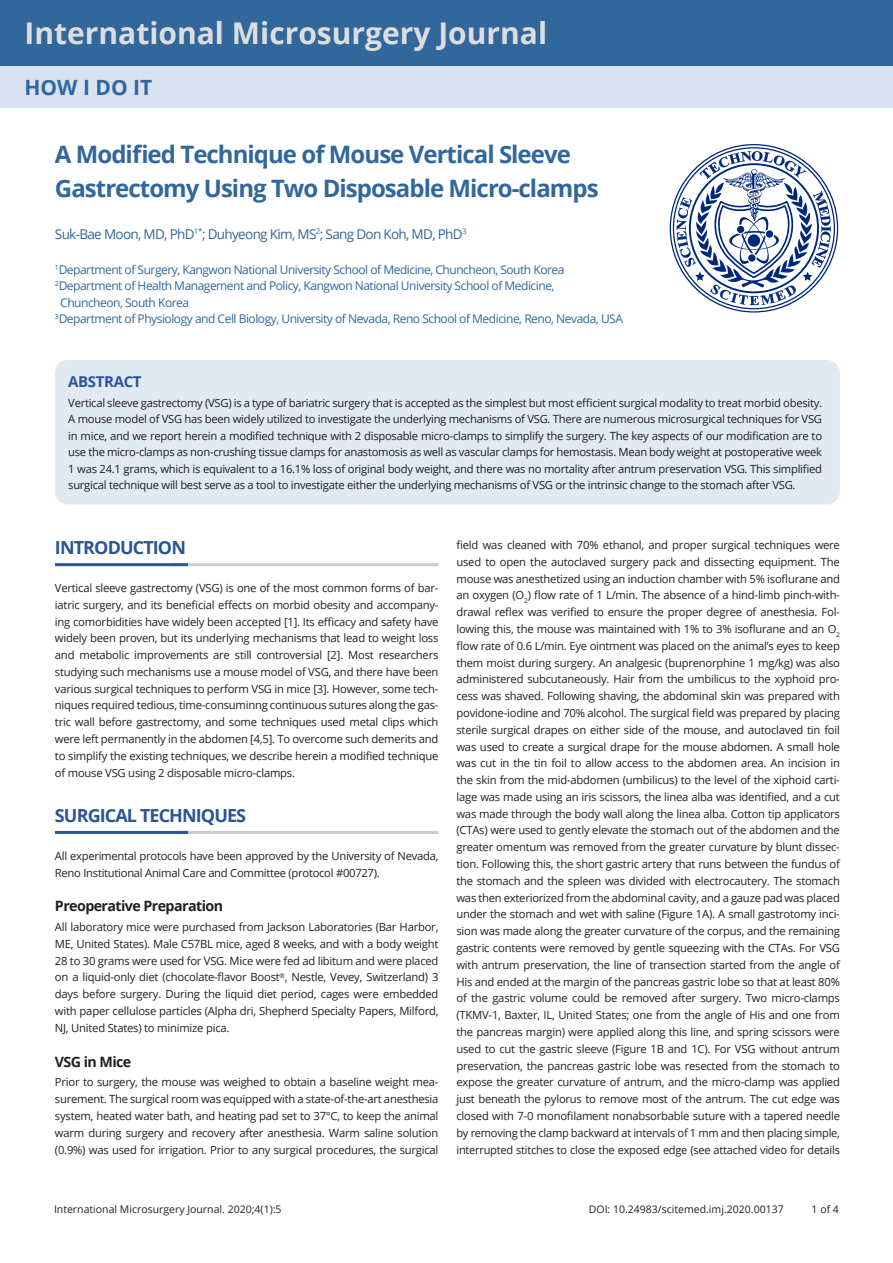
<style>
.page{position:relative;width:893px;height:1263px;background:#fff}
.page>*{position:absolute;margin:0;border:0;box-sizing:border-box;transform-origin:0 0}
.t1{font:700 30px "Open Sans";color:#dcdddf}
.t2{font:700 24px/34.5px "Open Sans";letter-spacing:-.04em;color:#31679b}
.t3{font:700 21px "Open Sans";color:#31679b}
.Level_1{font:700 18px "Open Sans";letter-spacing:-.05em;color:#2a5597}
.t4{font:700 15px "Open Sans";letter-spacing:-.025em;color:#2a5597}
.Level_2{font:700 14.25px "Open Sans";letter-spacing:-.04em;color:#231f20}
.t5{font:13.5px "Open Sans";letter-spacing:-.05em;color:#31679b}
.t6{font:12px "Open Sans";letter-spacing:-.04em;color:#31679b}
.Text_Head{font:11.25px/16.8px "Open Sans";letter-spacing:-.02em;color:#231f20;text-align:justify}
.Para{font:10.5px "Open Sans";color:#231f20}
</style>
<div class="page">
<div style="left:55px;top:360px;width:785px;height:144px;background:#e1e9f3;border-radius:13px"></div>
<hr style="left:173px;top:563px;width:265px;height:3px;background:#cacbcc">
<hr style="left:55px;top:563px;width:133px;height:3px;background:#2a5597">
<hr style="left:173px;top:831px;width:265px;height:3px;background:#cacbcc">
<hr style="left:55px;top:831px;width:133px;height:3px;background:#2a5597">
<div style="left:0;top:0;width:893px;height:67px;background:#31679b"></div>
<div style="left:0;top:67px;width:893px;height:41px;background:#d9e2f0"></div>
<svg style="left:670px;top:144px;width:168px;height:169px"></svg>
<div style="left:766px;top:230px;width:7px;height:8px;background:#002878;border-radius:50%"></div>
<div style="left:748px;top:254px;width:7px;height:8px;background:#002878;border-radius:50%"></div>
<div style="left:737px;top:226px;width:7px;height:7px;background:#002878;border-radius:50%"></div>
<div style="left:748px;top:234px;width:12px;height:13px;background:#002878;border-radius:50%"></div>
<h1 class="t1" style="left:25px;top:12px;width:524px">International Microsurgery Journal</h1>
<h3 class="t3" style="left:25px;top:73px;width:129px">HOW I DO IT</h3>
<h2 class="t2" style="left:55px;top:136px;width:545px">A Modified Technique of Mouse Vertical Sleeve<br>Gastrectomy Using Two Disposable Micro-clamps</h2>
<p class="t5" style="left:55px;top:225px;width:413px">Suk-Bae Moon, MD, PhD<sup>1*</sup>; Duhyeong Kim, MS<sup>2</sup>; Sang Don Koh, MD, PhD<sup>3</sup></p>
<p class="t6" style="left:55px;top:261px;width:511px"><sup>1</sup>Department of Surgery, Kangwon National University School of Medicine, Chuncheon, South Korea</p>
<p class="t6" style="left:55px;top:278px;width:501px"><sup>2</sup>Department of Health Management and Policy, Kangwon National University School of Medicine,</p>
<p class="t6" style="left:60px;top:294px;width:130px">Chuncheon, South Korea</p>
<p class="t6" style="left:55px;top:311px;width:569px"><sup>3</sup>Department of Physiology and Cell Biology, University of Nevada, Reno School of Medicine, Reno, Nevada, USA</p>
<h3 class="t4" style="left:68px;top:371px;width:75px">ABSTRACT</h3>
<p class="Text_Head" style="left:68px;top:394px;width:755px">Vertical sleeve gastrectomy (VSG) is a type of bariatric surgery that is accepted as the simplest but most efficient surgical modality to treat morbid obesity.<br>A mouse model of VSG has been widely utilized to investigate the underlying mechanisms of VSG. There are numerous microsurgical techniques for VSG in mice, and we report herein a modified technique with 2 disposable micro-clamps to simplify the surgery. The key aspects of our modification are to use the micro-clamps as non-crushing tissue clamps for anastomosis as well as vascular clamps for hemostasis. Mean body weight at postoperative week 1 was 24.1 grams, which is equivalent to a 16.1% loss of original body weight, and there was no mortality after antrum preservation VSG. This simplified surgical technique will best serve as a tool to investigate either the underlying mechanisms of VSG or the intrinsic change to the stomach after VSG.</p>
<p class="Level_1" style="left:55px;top:535px;width:133px">INTRODUCTION</p>
<p class="Text_Head" style="left:55px;top:579px;width:385px">Vertical sleeve gastrectomy (VSG) is one of the most common forms of bar&shy;iatric surgery, and its beneficial effects on morbid obesity and accompany&shy;ing comorbidities have widely been accepted [1]. Its efficacy and safety have widely been proven, but its underlying mechanisms that lead to weight loss and metabolic improvements are still controversial [2]. Most researchers studying such mechanisms use a mouse model of VSG, and there have been various surgical techniques to perform VSG in mice [3]. However, some tech&shy;niques required tedious, time-consuminng continuous sutures along the gas&shy;tric wall before gastrectomy, and some techniques used metal clips which were left permanently in the abdomen [4,5]. To overcome such demerits and to simplify the existing techniques, we describe herein a modified technique of mouse VSG using 2 disposable micro-clamps.</p>
<p class="Level_1" style="left:55px;top:803px;width:193px">SURGICAL TECHNIQUES</p>
<p class="Text_Head" style="left:55px;top:847px;width:385px">All experimental protocols have been approved by the University of Nevada,<br>Reno Institutional Animal Care and Committee (protocol #00727).</p>
<p class="Level_2" style="left:55px;top:896px;width:170px">Preoperative Preparation</p>
<p class="Text_Head" style="left:55px;top:918px;width:385px">All laboratory mice were purchased from Jackson Laboratories (Bar Harbor, ME, United States). Male C57BL mice, aged 8 weeks, and with a body weight 28 to 30 grams were used for VSG. Mice were fed ad libitum and were placed on a liquid-only diet (chocolate-flavor Boost<sup>®</sup>, Nestle, Vevey, Switzerland) 3 days before surgery. During the liquid diet period, cages were embedded with paper cellulose particles (Alpha dri, Shepherd Specialty Papers, Milford, NJ, United States) to minimize pica.</p>
<p class="Level_2" style="left:55px;top:1051px;width:78px">VSG in Mice</p>
<p class="Text_Head" style="left:55px;top:1073px;width:385px">Prior to surgery, the mouse was weighed to obtain a baseline weight mea&shy;surement. The surgical room was equipped with a state-of-the-art anesthesia system, heated water bath, and heating pad set to 37°C, to keep the animal warm during surgery and recovery after anesthesia. Warm saline solution (0.9%) was used for irrigation. Prior to any surgical procedures, the surgical</p>
<p class="Text_Head" style="left:456px;top:536px;width:385px">field was cleaned with 70% ethanol, and proper surgical techniques were used to open the autoclaved surgery pack and dissecting equipment. The mouse was anesthetized using an induction chamber with 5% isoflurane and an oxygen (O<sub>2</sub>) flow rate of 1 L/min. The absence of a hind-limb pinch-with&shy;drawal reflex was verified to ensure the proper degree of anesthesia. Fol&shy;lowing this, the mouse was maintained with 1% to 3% isoflurane and an O<sub>2 </sub>flow rate of 0.6 L/min. Eye ointment was placed on the animal’s eyes to keep them moist during surgery. An analgesic (buprenorphine 1 mg/kg) was also administered subcutaneously. Hair from the umbilicus to the xyphoid pro&shy;cess was shaved. Following shaving, the abdominal skin was prepared with povidone-iodine and 70% alcohol. The surgical field was prepared by placing sterile surgical drapes on either side of the mouse, and autoclaved tin foil was used to create a surgical drape for the mouse abdomen. A small hole was cut in the tin foil to allow access to the abdomen area. An incision in the skin from the mid-abdomen (umbilicus) to the level of the xiphoid carti&shy;lage was made using an iris scissors, the linea alba was identified, and a cut was made through the body wall along the linea alba. Cotton tip applicators (CTAs) were used to gently elevate the stomach out of the abdomen and the greater omentum was removed from the greater curvature by blunt dissec&shy;tion. Following this, the short gastric artery that runs between the fundus of the stomach and the spleen was divided with electrocautery. The stomach was then exteriorized from the abdominal cavity, and a gauze pad was placed under the stomach and wet with saline (Figure 1A). A small gastrotomy inci&shy;sion was made along the greater curvature of the corpus, and the remaining gastric contents were removed by gentle squeezing with the CTAs. For VSG with antrum preservation, the line of transection started from the angle of His and ended at the margin of the pancreas gastric lobe so that at least 80% of the gastric volume could be removed after surgery. Two micro-clamps (TKMV-1, Baxter, IL, United States; one from the angle of His and one from the pancreas margin) were applied along this line, and spring scissors were used to cut the gastric sleeve (Figure 1B and 1C). For VSG without antrum preservation, the pancreas gastric lobe was resected from the stomach to expose the greater curvature of antrum, and the micro-clamp was applied just beneath the pylorus to remove most of the antrum. The cut edge was closed with 7-0 monofilament nonabsorbable suture with a tapered needle by removing the clamp backward at intervals of 1 mm and then placing simple, interrupted stitches to close the exposed edge (see attached video for details</p>
<p class="Para" style="left:54px;top:1201px;width:229px">International Microsurgery Journal. 2020;4(1):5</p>
<p class="Para" style="left:589px;top:1201px;width:196px">DOI: 10.24983/scitemed.imj.2020.00137</p>
<p class="Para" style="left:812px;top:1201px;width:29px">1 of 4</p>
</div>
